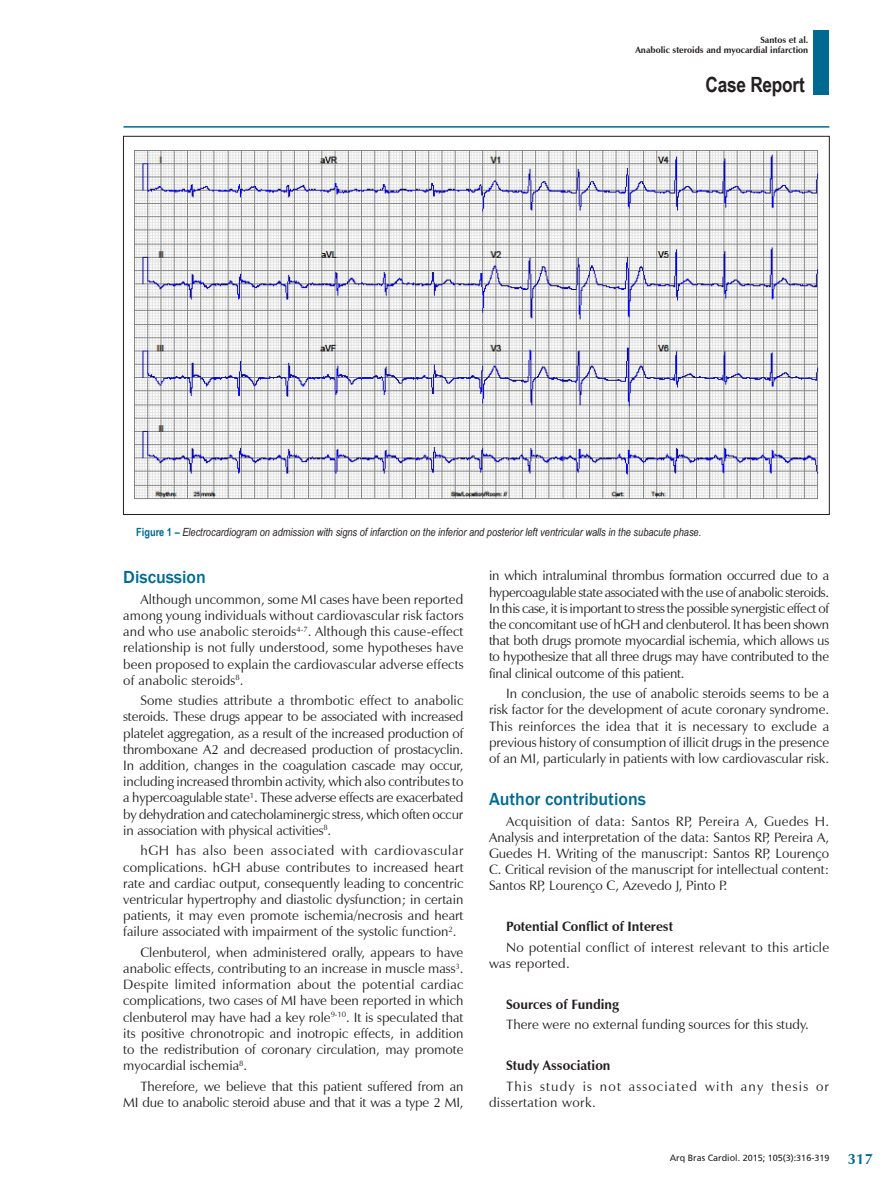
<style>
.page{position:relative;width:893px;height:1191px;background:#fff}
.page>*{position:absolute;margin:0;border:0;box-sizing:border-box;transform-origin:0 0}
.t1{font:700 21px "Arial Narrow";letter-spacing:-.01em;color:#231f20}
._02_-_TITULO_-_MATER{font:500 18px "Franklin Gothic";color:#006991}
.t2{font:700 15px "Zapf Humanist 601 BT";color:#006991}
._01-TEXTO_BASICO{font:13.5px/16.2px "Zapf Humanist 601 BT";color:#231f20;text-align:justify}
._01-TEXTO_BASICO-2{font:13.5px/16.2px "Zapf Humanist 601 BT";letter-spacing:.02em;color:#231f20}
._04_-_SUBTITULO_SECU{font:700 13.5px "Zapf Humanist 601 BT";color:#231f20}
._01-TEXTO_BASICO-3{font:13.5px/16.2px "Zapf Humanist 601 BT";letter-spacing:.085em;color:#231f20}
._05_LEGENDA_TABELA{font:italic 11.25px "Arial Narrow";color:#231f20}
.t3{font:700 9px "Zapf Humanist 601 BT";color:#231f20}
.t4{font:9px "Frutiger";color:#231f20}
.s1{font-weight:700;font-style:normal;color:#006991}
</style>
<div class="page">
<hr style="left:123px;top:126px;width:706px;height:2px;background:#006991">
<div style="left:813px;top:30px;width:16px;height:64px;background:#006991"></div>
<img style="left:134px;top:151px;width:685px;height:349px">
<p class="t3" style="left:760px;top:34px;width:49px">Santos et al.</p>
<p class="t3" style="left:635px;top:45px;width:174px">Anabolic steroids and myocardial infarction</p>
<h1 class="t1" style="left:705px;top:69px;width:101px">Case Report</h1>
<p class="_05_LEGENDA_TABELA" style="left:136px;top:524px;width:567px"><span class="s1">Figure 1 –</span> Electrocardiogram on admission with signs of infarction on the inferior and posterior left ventricular walls in the subacute phase.</p>
<p class="_02_-_TITULO_-_MATER" style="left:123px;top:566px;width:84px">Discussion</p>
<p class="_01-TEXTO_BASICO" style="left:123px;top:591px;width:342px;text-indent:17px">Although uncommon, some MI cases have been reported among young individuals without cardiovascular risk factors and who use anabolic steroids<sup>4-7</sup>. Although this cause-effect relationship is not fully understood, some hypotheses have been proposed to explain the cardiovascular adverse effects of anabolic steroids<sup>8</sup>.</p>
<p class="_01-TEXTO_BASICO" style="left:123px;top:692px;width:342px;text-indent:17px">Some studies attribute a thrombotic effect to anabolic steroids. These drugs appear to be associated with increased platelet aggregation, as a result of the increased production of thromboxane A2 and decreased production of prostacyclin.<br>In addition, changes in the coagulation cascade may occur, including increased thrombin activity, which also contributes to a hypercoagulable state<sup>1</sup>. These adverse effects are exacerbated by dehydration and catecholaminergic stress, which often occur in association with physical activities<sup>8</sup>.</p>
<p class="_01-TEXTO_BASICO" style="left:123px;top:842px;width:342px;text-indent:17px">hGH has also been associated with cardiovascular complications. hGH abuse contributes to increased heart rate and cardiac output, consequently leading to concentric ventricular hypertrophy and diastolic dysfunction; in certain patients, it may even promote ischemia/necrosis and heart failure associated with impairment of the systolic function<sup>2</sup>.</p>
<p class="_01-TEXTO_BASICO" style="left:123px;top:944px;width:342px;text-indent:17px">Clenbuterol, when administered orally, appears to have anabolic effects, contributing to an increase in muscle mass<sup>3</sup>.<br>Despite limited information about the potential cardiac complications, two cases of MI have been reported in which clenbuterol may have had a key role<sup>9-10</sup>. It is speculated that its positive chronotropic and inotropic effects, in addition to the redistribution of coronary circulation, may promote myocardial ischemia<sup>8</sup>.</p>
<p class="_01-TEXTO_BASICO" style="left:123px;top:1078px;width:342px;text-align:right">Therefore, we believe that this patient suffered from an<br>MI due to anabolic steroid abuse and that it was a type 2 MI,</p>
<p class="_01-TEXTO_BASICO" style="left:489px;top:567px;width:342px">in which intraluminal thrombus formation occurred due to a hypercoagulable state associated with the use of anabolic steroids.<br>In this case, it is important to stress the possible synergistic effect of the concomitant use of hGH and clenbuterol. It has been shown that both drugs promote myocardial ischemia, which allows us to hypothesize that all three drugs may have contributed to the final clinical outcome of this patient.</p>
<p class="_01-TEXTO_BASICO" style="left:489px;top:685px;width:342px;text-indent:17px">In conclusion, the use of anabolic steroids seems to be a risk factor for the development of acute coronary syndrome.<br>This reinforces the idea that it is necessary to exclude a previous history of consumption of illicit drugs in the presence of an MI, particularly in patients with low cardiovascular risk.</p>
<p class="_02_-_TITULO_-_MATER" style="left:489px;top:788px;width:158px">Author contributions</p>
<p class="_01-TEXTO_BASICO" style="left:489px;top:812px;width:342px;text-indent:17px">Acquisition of data: Santos RP, Pereira A, Guedes H.<br>Analysis and interpretation of the data: Santos RP, Pereira A, Guedes H. Writing of the manuscript: Santos RP, Lourenço C. Critical revision of the manuscript for intellectual content:<br>Santos RP, Lourenço C, Azevedo J, Pinto P.</p>
<p class="_04_-_SUBTITULO_SECU" style="left:506px;top:918px;width:169px">Potential Conflict of Interest</p>
<p class="_01-TEXTO_BASICO-2" style="left:489px;top:939px;width:342px;text-indent:17px">No potential conflict of interest relevant to this article was reported.</p>
<p class="_04_-_SUBTITULO_SECU" style="left:506px;top:996px;width:115px">Sources of Funding</p>
<p class="_01-TEXTO_BASICO" style="left:506px;top:1016px;width:304px">There were no external funding sources for this study.</p>
<p class="_04_-_SUBTITULO_SECU" style="left:506px;top:1057px;width:106px">Study Association</p>
<p class="_01-TEXTO_BASICO-3" style="left:489px;top:1078px;width:341px;text-indent:17px">This study is not associated with any thesis or dissertation work.</p>
<p class="t4" style="left:670px;top:1153px;width:161px">Arq Bras Cardiol. 2015; 105(3):316-319</p>
<p class="t2" style="left:848px;top:1149px;width:26px">317</p>
</div>
